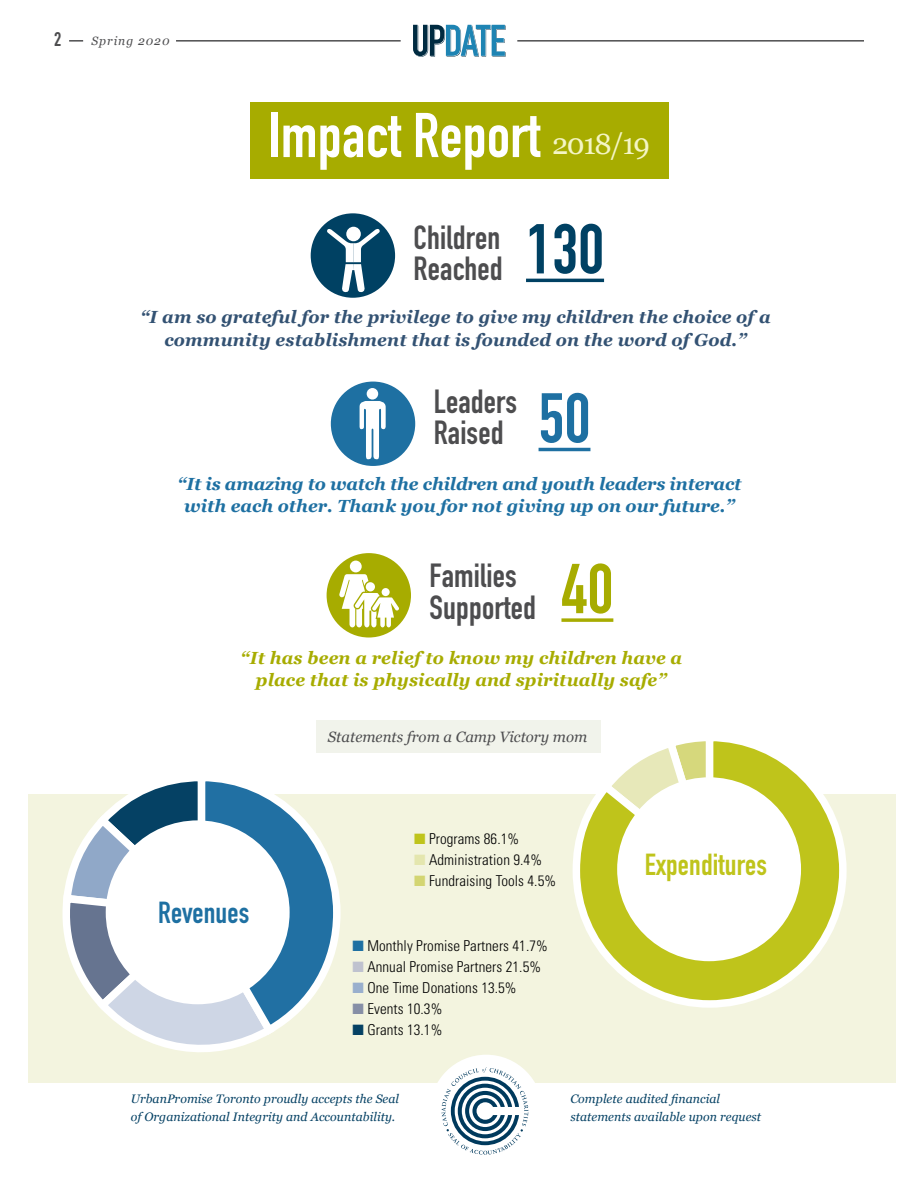
<style>
.page{position:relative;width:918px;height:1188px;background:#fff}
.page>*{position:absolute;margin:0;border:0;box-sizing:border-box;transform-origin:0 0}
.t1{font:700 69.3px "DIN Condensed";color:#004163}
.t2{font:700 69.3px "DIN Condensed";color:#1e70a2}
.t3{font:700 69.3px "DIN Condensed";color:#a7ac00}
.t4{font:700 62.1px "DIN Condensed";letter-spacing:.005em;color:#fff}
.t5{font:700 33px/31.3px "DIN Condensed";letter-spacing:.005em;color:#4d4d4f}
.t6{font:700 30px "DIN Condensed";letter-spacing:.005em;color:#bfc41b}
.t7{font:700 30px "DIN Condensed";letter-spacing:.005em;color:#1e70a2}
.t8{font:700 19.5px "DIN Condensed";color:#4d4d4f}
.t9{font:italic 700 17.55px/22.5px "Georgia";letter-spacing:.01em;color:#335273;text-align:center}
.t10{font:italic 700 17.55px/22.5px "Georgia";letter-spacing:-.01em;color:#1e70a2;text-align:center}
.t11{font:italic 700 17.55px/22.5px "Georgia";letter-spacing:.01em;color:#a7ac00;text-align:center}
.t12{font:300 condensed 15px "Univers";letter-spacing:.005em;color:#000}
.t13{font:italic 15px "Georgia";color:#4d4d4f}
.t14{font:italic 12.3px/18px "Georgia";letter-spacing:.005em;color:#054164}
.t15{font:italic 12.15px "Georgia";letter-spacing:.08em;color:#4d4d4f}
.s1{font-family:"Georgia";font-weight:400;font-size:29.1px;color:#f4f5c5}
.s2{color:#bfc41b}
.s3{color:#e4e6ae}
.s4{color:#d3d572}
.s5{color:#1e70a2}
.s6{color:#bfc2cf}
.s7{color:#99afcd}
.s8{color:#868fa6}
.s9{color:#054164}
</style>
<div class="page">
<svg style="left:413px;top:25px;width:93px;height:32px"></svg>
<hr style="left:517px;top:40px;width:347px;height:2px;background:#4d4d4f">
<hr style="left:176px;top:40px;width:225px;height:2px;background:#4d4d4f">
<svg style="left:69px;top:40px;width:14px;height:2px"></svg>
<div style="left:28px;top:794px;width:867px;height:289px;background:#f3f4df"></div>
<svg style="left:63px;top:781px;width:278px;height:271px"></svg>
<div style="left:106px;top:820px;width:184px;height:184px;background:#fff;border-radius:50%"></div>
<svg style="left:572px;top:732px;width:275px;height:276px"></svg>
<div style="left:617px;top:777px;width:184px;height:184px;background:#fff;border-radius:50%"></div>
<div style="left:430px;top:1055px;width:113px;height:113px;background:#fff;border-radius:50%"></div>
<svg style="left:441px;top:1068px;width:87px;height:87px"></svg>
<div style="left:250px;top:102px;width:418px;height:76px;background:#a7ac00"></div>
<div style="left:316px;top:721px;width:284px;height:32px;background:#f1f3eb"></div>
<hr style="left:539px;top:448px;width:51px;height:3px;background:#1e70a2">
<div style="left:331px;top:382px;width:84px;height:84px;background:#1e70a2;border-radius:50%"></div>
<div style="left:367px;top:388px;width:11px;height:12px;background:#fff;border-radius:50%"></div>
<svg style="left:359px;top:401px;width:27px;height:59px"></svg>
<hr style="left:526px;top:279px;width:78px;height:3px;background:#004163">
<div style="left:311px;top:213px;width:84px;height:85px;background:#004163;border-radius:50%"></div>
<svg style="left:326px;top:228px;width:55px;height:65px"></svg>
<svg style="left:561px;top:618px;width:52px;height:4px"></svg>
<div style="left:327px;top:553px;width:84px;height:85px;background:#a7ac00;border-radius:50%"></div>
<svg style="left:339px;top:574px;width:60px;height:53px"></svg>
<div style="left:350px;top:561px;width:12px;height:11px;background:#fff;border-radius:50%"></div>
<h3 class="t8" style="left:54px;top:26px;width:9px">2</h3>
<p class="t15" style="left:92px;top:33px;width:79px">Spring 2020</p>
<h2 class="t4" style="left:268px;top:94px;width:383px">Impact Report <span class="s1">2018/19</span></h2>
<h3 class="t5" style="left:414px;top:221px;width:91px">Children<br>Reached</h3>
<h1 class="t1" style="left:526px;top:203px;width:80px">130</h1>
<p class="t9" style="left:140px;top:306px;width:632px">“I am so grateful for the privilege to give my children the choice of a community establishment that is founded on the word of God.”</p>
<h3 class="t5" style="left:434px;top:386px;width:85px">Leaders<br>Raised</h3>
<h1 class="t2" style="left:539px;top:372px;width:53px">50</h1>
<p class="t10" style="left:177px;top:472px;width:566px">“It is amazing to watch the children and youth leaders interact with each other. Thank you for not giving up on our future.”</p>
<h3 class="t5" style="left:430px;top:560px;width:108px">Families<br>Supported</h3>
<h1 class="t3" style="left:561px;top:542px;width:53px">40</h1>
<p class="t11" style="left:240px;top:646px;width:443px">“It has been a relief to know my children have a place that is physically and spiritually safe”</p>
<h3 class="t7" style="left:158px;top:892px;width:93px">Revenues</h3>
<p class="t13" style="left:328px;top:727px;width:261px">Statements from a Camp Victory mom</p>
<p class="t12" style="left:414px;top:830px;width:107px"><span class="s2">■</span> Programs 86.1%</p>
<p class="t12" style="left:414px;top:851px;width:129px"><span class="s3">■</span> Administration 9.4%</p>
<p class="t12" style="left:414px;top:872px;width:143px"><span class="s4">■</span> Fundraising Tools 4.5%</p>
<p class="t12" style="left:353px;top:937px;width:197px"><span class="s5">■</span> Monthly Promise Partners 41.7%</p>
<p class="t12" style="left:353px;top:958px;width:190px"><span class="s6">■</span> Annual Promise Partners 21.5%</p>
<p class="t12" style="left:353px;top:979px;width:166px"><span class="s7">■</span> One Time Donations 13.5%</p>
<p class="t12" style="left:353px;top:1000px;width:91px"><span class="s8">■</span> Events 10.3%</p>
<p class="t12" style="left:353px;top:1021px;width:91px"><span class="s9">■</span> Grants 13.1%</p>
<h3 class="t6" style="left:645px;top:844px;width:124px">Expenditures</h3>
<p class="t14" style="left:131px;top:1090px;width:270px">UrbanPromise Toronto proudly accepts the Seal of Organizational Integrity and Accountability.</p>
<p class="t14" style="left:570px;top:1090px;width:192px">Complete audited financial statements available upon request</p>
</div>
